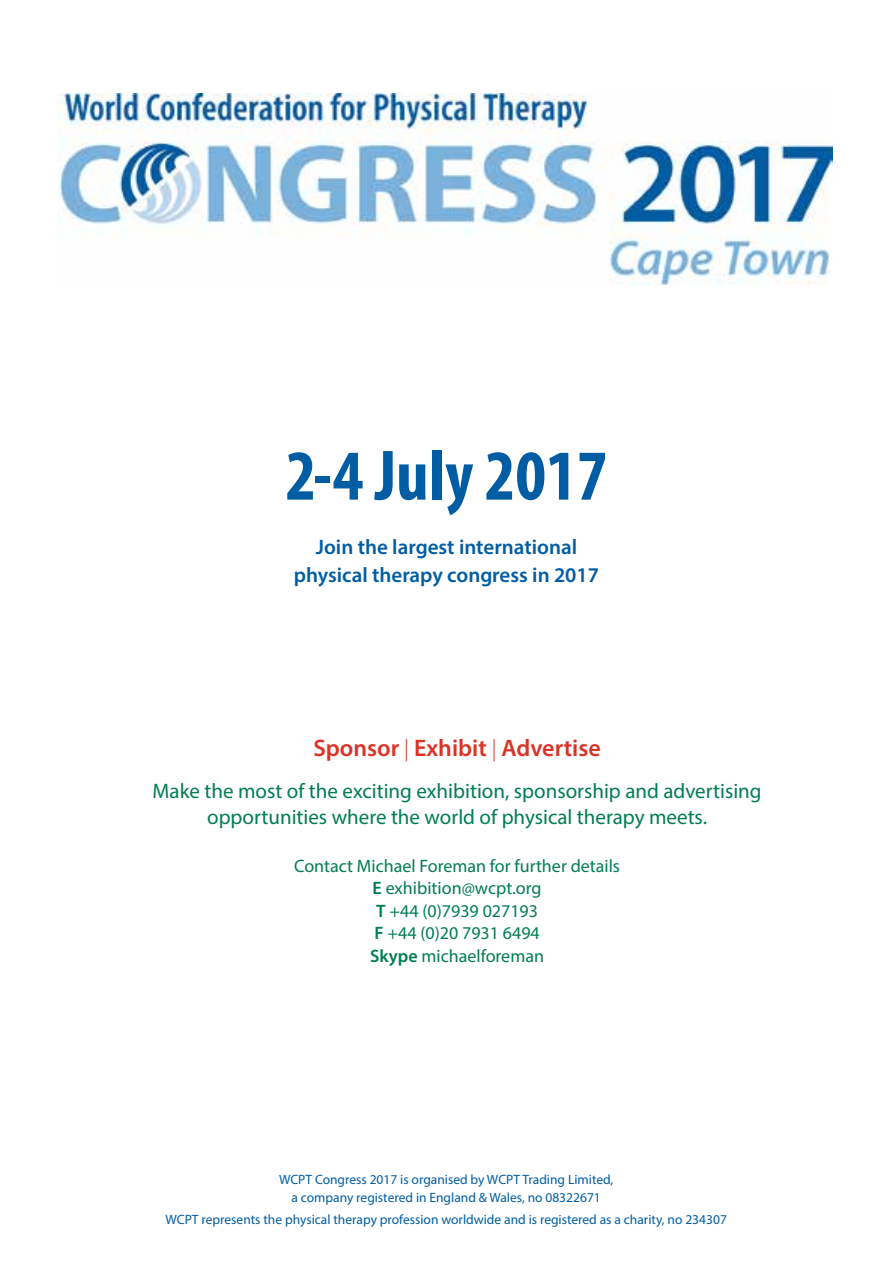
<style>
.page{position:relative;width:893px;height:1263px;background:#fff}
.page>*{position:absolute;margin:0;border:0;box-sizing:border-box;transform-origin:0 0}
.t1{font:700 condensed 72px "Myriad Pro";color:#005da4}
.t2{font:600 24px "Myriad Pro";color:#dc3326}
.t3{font:21px/25.5px "Myriad Pro";color:#007e4f;text-align:center}
.t4{font:600 21px/28.5px "Myriad Pro";color:#005da4;text-align:center}
.t5{font:18px/22.5px "Myriad Pro";color:#007e4f;text-align:center}
.t6{font:13.5px/18px "Myriad Pro";color:#005da4;text-align:center}
.s1{font-family:"Times New Roman";font-weight:400}
.s2{font-weight:600}
</style>
<div class="page">
<img style="left:58px;top:94px;width:774px;height:192px">
<h1 class="t1" style="left:286px;top:431px;width:323px">2-4 July 2017</h1>
<h3 class="t4" style="left:294px;top:532px;width:307px">Join the largest international physical therapy congress in 2017</h3>
<h2 class="t2" style="left:313px;top:732px;width:289px">Sponsor <span class="s1">|</span> Exhibit <span class="s1">|</span> Advertise</h2>
<h3 class="t3" style="left:153px;top:778px;width:611px">Make the most of the exciting exhibition, sponsorship and advertising opportunities where the world of physical therapy meets.</h3>
<h3 class="t5" style="left:294px;top:854px;width:327px">Contact Michael Foreman for further details<br><span class="s2">E</span> exhibition@wcpt.org<br><span class="s2">T</span> +44 (0)7939 027193<br><span class="s2">F</span> +44 (0)20 7931 6494<br><span class="s2">Skype</span> michaelforeman</h3>
<p class="t6" style="left:279px;top:1170px;width:336px">WCPT Congress 2017 is organised by WCPT Trading Limited, a company registered in England &amp; Wales, no 08322671</p>
<p class="t6" style="left:166px;top:1210px;width:563px">WCPT represents the physical therapy profession worldwide and is registered as a charity, no 234307</p>
</div>
